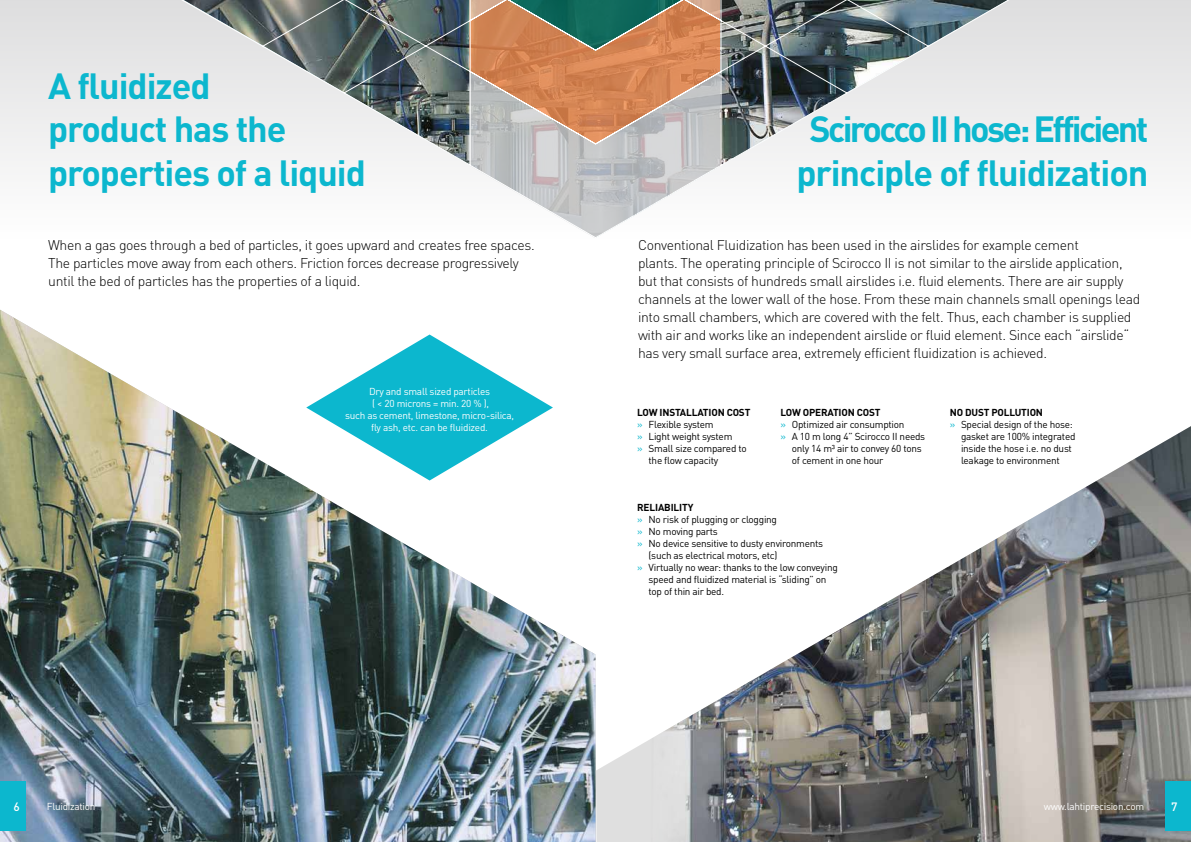
<style>
.page{position:relative;width:1191px;height:842px;background:#fff}
.page>*{position:absolute;margin:0;border:0;box-sizing:border-box;transform-origin:0 0}
.t1{font:700 36px/43.2px "DIN Pro";letter-spacing:-.03em;color:#0cb7ce}
.t2{font:300 14px/18px "DIN Pro";letter-spacing:-.025em;color:#000}
.t3{font:500 12px "DIN Pro";color:#fff}
.t4{font:10px "DIN Pro";letter-spacing:-.025em;color:#000}
.t5{font:10px/12px "DIN Pro";letter-spacing:-.025em;color:#fff;text-align:center}
.t6{font:700 10px "DIN Pro";letter-spacing:-.015em;color:#000}
.s1{color:#0cb7ce}
</style>
<div class="page">
<img style="left:0;top:310px;width:595px;height:532px">
<img style="left:597px;top:426px;width:594px;height:416px">
<div style="left:0;top:0;width:1191px;height:239px;background:linear-gradient(to bottom,#ddddde,#fefefe)"></div>
<svg style="left:165px;top:0;width:860px;height:239px"></svg>
<div style="left:1165px;top:781px;width:26px;height:50px;background:#0cb7ce"></div>
<div style="left:0;top:781px;width:26px;height:50px;background:#0cb7ce"></div>
<svg style="left:306px;top:334px;width:247px;height:146px"></svg>
<h1 class="t1" style="left:48px;top:60px;width:319px">A fluidized<br>product has the properties of a liquid</h1>
<p class="t2" style="left:48px;top:234px;width:488px">When a gas goes through a bed of particles, it goes upward and creates free spaces.<br>The particles move away from each others. Friction forces decrease progressively until the bed of particles has the properties of a liquid.</p>
<p class="t5" style="left:345px;top:385px;width:171px">Dry and small sized particles<br>( &lt; 20 microns = min. 20 % ),<br>such as cement, limestone, micro-silica, fly ash, etc. can be fluidized.</p>
<h1 class="t1" style="left:796px;top:104px;width:353px;text-align:center">Scirocco II hose: Efficient principle of fluidization</h1>
<p class="t2" style="left:638px;top:234px;width:504px">Conventional Fluidization has been used in the airslides for example cement<br>plants. The operating principle of Scirocco II is not similar to the airslide application, but that consists of hundreds small airslides i.e. fluid elements. There are air supply channels at the lower wall of the hose. From these main channels small openings lead into small chambers, which are covered with the felt. Thus, each chamber is supplied with air and works like an independent airslide or fluid element. Since each “airslide“ has very small surface area, extremely efficient fluidization is achieved.</p>
<p class="t6" style="left:637px;top:404px;width:115px">LOW INSTALLATION COST</p>
<p class="t4" style="left:637px;top:417px;width:78px"><span class="s1">»</span> Flexible system</p>
<p class="t4" style="left:637px;top:429px;width:97px"><span class="s1">»</span> Light weight system</p>
<p class="t4" style="left:637px;top:441px;width:111px"><span class="s1">»</span> Small size compared to</p>
<p class="t4" style="left:648px;top:453px;width:71px">the flow capacity</p>
<p class="t6" style="left:780px;top:404px;width:101px">LOW OPERATION COST</p>
<p class="t4" style="left:780px;top:417px;width:125px"><span class="s1">»</span> Optimized air consumption</p>
<p class="t4" style="left:780px;top:429px;width:146px"><span class="s1">»</span> A 10 m long 4” Scirocco II needs</p>
<p class="t4" style="left:792px;top:441px;width:131px">only 14 m3 air to convey 60 tons</p>
<p class="t4" style="left:792px;top:453px;width:93px">of cement in one hour</p>
<p class="t6" style="left:637px;top:499px;width:58px">RELIABILITY</p>
<p class="t4" style="left:637px;top:511px;width:141px"><span class="s1">»</span> No risk of plugging or clogging</p>
<p class="t4" style="left:637px;top:523px;width:82px"><span class="s1">»</span> No moving parts</p>
<p class="t4" style="left:637px;top:535px;width:187px"><span class="s1">»</span> No device sensitive to dusty environments</p>
<p class="t4" style="left:648px;top:547px;width:130px">(such as electrical motors, etc)</p>
<p class="t4" style="left:637px;top:559px;width:202px"><span class="s1">»</span> Virtually no wear: thanks to the low conveying</p>
<p class="t4" style="left:648px;top:571px;width:179px">speed and fluidized material is “sliding” on</p>
<p class="t4" style="left:648px;top:583px;width:77px">top of thin air bed.</p>
<p class="t6" style="left:949px;top:404px;width:95px">NO DUST POLLUTION</p>
<p class="t4" style="left:949px;top:417px;width:125px"><span class="s1">»</span> Special design of the hose:</p>
<p class="t4" style="left:961px;top:429px;width:116px">gasket are 100% integrated</p>
<p class="t4" style="left:961px;top:441px;width:112px">inside the hose i.e. no dust</p>
<p class="t4" style="left:961px;top:453px;width:100px">leakage to environment</p>
<p class="t3" style="left:13px;top:796px;width:8px">6</p>
<p class="t5" style="left:47px;top:799px;width:50px">Fluidization</p>
<p class="t5" style="left:1043px;top:799px;width:102px">www.lahtiprecision.com</p>
<p class="t3" style="left:1171px;top:796px;width:8px">7</p>
</div>
